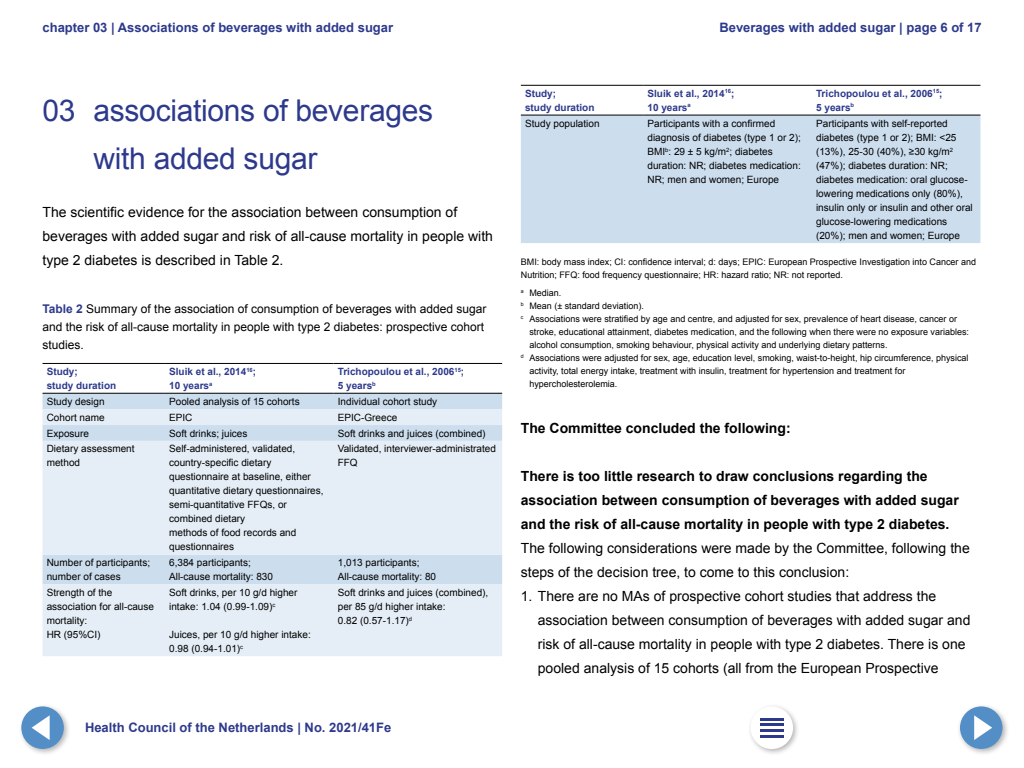
<style>
.page{position:relative;width:1024px;height:768px;background:#fff}
.page>*{position:absolute;margin:0;border:0;box-sizing:border-box;transform-origin:0 0}
.Hoofdstuk_Titel{font:30px/48px "Arial";letter-spacing:-.01em;color:#2d3a8c}
.Plat_z_ruimte{font:14px/24px "Arial";color:#000}
.Kop_z_nr_vet{font:700 14px/24px "Arial";color:#000}
.t1{font:700 13px "Arial";color:#2d3a8c}
.Tabel_Kop{font:12px/18px "Arial";color:#000}
.Tabeltekst{font:10px/14px "Arial";color:#000}
.Tabeltekst_Vet{font:700 10px "Arial";color:#2d3a8c}
.TableFootnote{font:9px/13px "Arial";color:#000}
.Brontekst{font:9px/13px "Arial";color:#000}
.s1{font-weight:700;color:#2d3a8c}
</style>
<div class="page">
<svg style="left:43px;top:392px;width:459px;height:1px"></svg>
<div style="left:43px;top:394px;width:459px;height:15px;background:#cde"></div>
<svg style="left:43px;top:409px;width:459px;height:247px;background:#e0eaf4"></svg>
<hr style="left:43px;top:363px;width:122px;height:1px;background:#000">
<hr style="left:165px;top:363px;width:169px;height:1px;background:#000">
<hr style="left:334px;top:363px;width:168px;height:1px;background:#000">
<hr style="left:43px;top:393px;width:122px;height:1px;background:#000">
<hr style="left:165px;top:393px;width:169px;height:1px;background:#000">
<hr style="left:334px;top:393px;width:168px;height:1px;background:#000">
<svg style="left:521px;top:114px;width:459px;height:1px"></svg>
<div style="left:521px;top:116px;width:459px;height:127px;background:#cde"></div>
<hr style="left:521px;top:85px;width:122px;height:1px;background:#000">
<hr style="left:643px;top:85px;width:169px;height:1px;background:#000">
<hr style="left:812px;top:85px;width:168px;height:1px;background:#000">
<hr style="left:521px;top:115px;width:122px;height:1px;background:#000">
<hr style="left:643px;top:115px;width:169px;height:1px;background:#000">
<hr style="left:812px;top:115px;width:168px;height:1px;background:#000">
<div style="left:18px;top:703px;width:53px;height:53px;background:#000;opacity:.3"></div>
<div style="left:21px;top:706px;width:43px;height:43px;background:#548ec6;border-radius:50%"></div>
<svg style="left:32px;top:715px;width:18px;height:25px"></svg>
<div style="left:747px;top:703px;width:53px;height:53px;background:#000;opacity:.3"></div>
<div style="left:751px;top:707px;width:42px;height:42px;background:#fff;border-radius:50%"></div>
<hr style="left:760px;top:718px;width:24px;height:2px;background:#2d3a8c">
<hr style="left:760px;top:724px;width:24px;height:2px;background:#2d3a8c">
<hr style="left:760px;top:730px;width:24px;height:2px;background:#2d3a8c">
<hr style="left:760px;top:735px;width:24px;height:2px;background:#2d3a8c">
<div style="left:957px;top:703px;width:53px;height:53px;background:#000;opacity:.3"></div>
<div style="left:960px;top:706px;width:43px;height:43px;background:#548ec6;border-radius:50%"></div>
<svg style="left:974px;top:715px;width:18px;height:25px"></svg>
<h3 class="t1" style="left:43px;top:19px;width:352px">chapter 03 | Associations of beverages with added sugar</h3>
<h3 class="t1" style="left:719px;top:19px;width:264px">Beverages with added sugar | page 6 of 17</h3>
<h1 class="Hoofdstuk_Titel" style="left:94px;top:87px;width:341px;text-indent:-51px">03 associations of beverages with added sugar</h1>
<p class="Plat_z_ruimte" style="left:43px;top:200px;width:452px">The scientific evidence for the association between consumption of beverages with added sugar and risk of all-cause mortality in people with type 2 diabetes is described in Table 2.</p>
<h2 class="Tabel_Kop" style="left:43px;top:300px;width:445px"><span class="s1">Table 2</span> Summary of the association of consumption of beverages with added sugar and the risk of all-cause mortality in people with type 2 diabetes: prospective cohort studies.</h2>
<h3 class="Tabeltekst_Vet" style="left:47px;top:365px;width:33px">Study;</h3>
<h3 class="Tabeltekst_Vet" style="left:47px;top:379px;width:71px">study duration</h3>
<h3 class="Tabeltekst_Vet" style="left:169px;top:365px;width:89px">Sluik et al., 2014<sup>16</sup>;</h3>
<h3 class="Tabeltekst_Vet" style="left:169px;top:379px;width:45px">10 years<sup>a</sup></h3>
<h3 class="Tabeltekst_Vet" style="left:338px;top:365px;width:128px">Trichopoulou et al., 2006<sup>15</sup>;</h3>
<h3 class="Tabeltekst_Vet" style="left:338px;top:379px;width:40px">5 years<sup>b</sup></h3>
<p class="Tabeltekst" style="left:47px;top:395px;width:59px">Study design</p>
<p class="Tabeltekst" style="left:169px;top:395px;width:132px">Pooled analysis of 15 cohorts</p>
<p class="Tabeltekst" style="left:338px;top:395px;width:101px">Individual cohort study</p>
<p class="Tabeltekst" style="left:47px;top:410px;width:59px">Cohort name</p>
<p class="Tabeltekst" style="left:169px;top:410px;width:25px">EPIC</p>
<p class="Tabeltekst" style="left:338px;top:410px;width:61px">EPIC-Greece</p>
<p class="Tabeltekst" style="left:47px;top:426px;width:44px">Exposure</p>
<p class="Tabeltekst" style="left:169px;top:426px;width:80px">Soft drinks; juices</p>
<p class="Tabeltekst" style="left:338px;top:426px;width:149px">Soft drinks and juices (combined)</p>
<p class="Tabeltekst" style="left:47px;top:442px;width:89px">Dietary assessment method</p>
<p class="Tabeltekst" style="left:169px;top:442px;width:156px">Self-administered, validated, country-specific dietary questionnaire at baseline, either quantitative dietary questionnaires, semi-quantitative FFQs, or combined dietary</p>
<p class="Tabeltekst" style="left:169px;top:526px;width:129px">methods of food records and questionnaires</p>
<p class="Tabeltekst" style="left:338px;top:442px;width:160px">Validated, interviewer-administrated<br>FFQ</p>
<p class="Tabeltekst" style="left:47px;top:556px;width:105px">Number of participants;</p>
<p class="Tabeltekst" style="left:47px;top:570px;width:75px">number of cases</p>
<p class="Tabeltekst" style="left:47px;top:586px;width:109px">Strength of the association for all-cause mortality:</p>
<p class="Tabeltekst" style="left:47px;top:628px;width:55px">HR (95%CI)</p>
<p class="Tabeltekst" style="left:169px;top:556px;width:83px">6,384 participants;</p>
<p class="Tabeltekst" style="left:169px;top:570px;width:105px">All-cause mortality: 830</p>
<p class="Tabeltekst" style="left:169px;top:586px;width:130px">Soft drinks, per 10 g/d higher intake: 1.04 (0.99-1.09)<sup>c</sup></p>
<p class="Tabeltekst" style="left:169px;top:628px;width:143px">Juices, per 10 g/d higher intake:</p>
<p class="Tabeltekst" style="left:169px;top:642px;width:76px">0.98 (0.94-1.01)<sup>c</sup></p>
<p class="Tabeltekst" style="left:338px;top:556px;width:83px">1,013 participants;</p>
<p class="Tabeltekst" style="left:338px;top:570px;width:100px">All-cause mortality: 80</p>
<p class="Tabeltekst" style="left:338px;top:586px;width:152px">Soft drinks and juices (combined), per 85 g/d higher intake:</p>
<p class="Tabeltekst" style="left:338px;top:614px;width:76px">0.82 (0.57-1.17)<sup>d</sup></p>
<h3 class="t1" style="left:85px;top:719px;width:308px">Health Council of the Netherlands | No. 2021/41Fe</h3>
<h3 class="Tabeltekst_Vet" style="left:525px;top:87px;width:33px">Study;</h3>
<h3 class="Tabeltekst_Vet" style="left:525px;top:101px;width:71px">study duration</h3>
<h3 class="Tabeltekst_Vet" style="left:647px;top:87px;width:89px">Sluik et al., 2014<sup>16</sup>;</h3>
<h3 class="Tabeltekst_Vet" style="left:647px;top:101px;width:45px">10 years<sup>a</sup></h3>
<h3 class="Tabeltekst_Vet" style="left:816px;top:87px;width:128px">Trichopoulou et al., 2006<sup>15</sup>;</h3>
<h3 class="Tabeltekst_Vet" style="left:816px;top:101px;width:40px">5 years<sup>b</sup></h3>
<p class="Tabeltekst" style="left:525px;top:116px;width:76px">Study population</p>
<p class="Tabeltekst" style="left:647px;top:116px;width:155px">Participants with a confirmed diagnosis of diabetes (type 1 or 2);<br>BMI<sup>b</sup>: 29 ± 5 kg/m<sup>2</sup>; diabetes duration: NR; diabetes medication:<br>NR; men and women; Europe</p>
<p class="Tabeltekst" style="left:816px;top:116px;width:158px">Participants with self-reported diabetes (type 1 or 2); BMI: &lt;25 (13%), 25-30 (40%), ≥30 kg/m<sup>2 </sup>(47%); diabetes duration: NR; diabetes medication: oral glucose&shy;lowering medications only (80%), insulin only or insulin and other oral glucose-lowering medications (20%); men and women; Europe</p>
<p class="Brontekst" style="left:521px;top:255px;width:457px">BMI: body mass index; CI: confidence interval; d: days; EPIC: European Prospective Investigation into Cancer and<br>Nutrition; FFQ: food frequency questionnaire; HR: hazard ratio; NR: not reported.</p>
<p class="TableFootnote" style="left:521px;top:287px;width:42px"><sup>a</sup> Median.</p>
<p class="TableFootnote" style="left:521px;top:300px;width:124px"><sup>b</sup> Mean (± standard deviation).</p>
<p class="TableFootnote" style="left:529px;top:313px;width:441px;text-indent:-9px"><sup>c</sup> Associations were stratified by age and centre, and adjusted for sex, prevalence of heart disease, cancer or stroke, educational attainment, diabetes medication, and the following when there were no exposure variables: alcohol consumption, smoking behaviour, physical activity and underlying dietary patterns.</p>
<p class="TableFootnote" style="left:529px;top:352px;width:441px;text-indent:-9px"><sup>d</sup> Associations were adjusted for sex, age, education level, smoking, waist-to-height, hip circumference, physical activity, total energy intake, treatment with insulin, treatment for hypertension and treatment for hypercholesterolemia.</p>
<h2 class="Kop_z_nr_vet" style="left:521px;top:417px;width:271px">The Committee concluded the following:</h2>
<h2 class="Kop_z_nr_vet" style="left:521px;top:465px;width:440px">There is too little research to draw conclusions regarding the association between consumption of beverages with added sugar and the risk of all-cause mortality in people with type 2 diabetes.</h2>
<p class="Plat_z_ruimte" style="left:521px;top:536px;width:450px">The following considerations were made by the Committee, following the steps of the decision tree, to come to this conclusion:</p>
<p class="Plat_z_ruimte" style="left:538px;top:584px;width:434px;text-indent:-17px">1. There are no MAs of prospective cohort studies that address the association between consumption of beverages with added sugar and risk of all-cause mortality in people with type 2 diabetes. There is one pooled analysis of 15 cohorts (all from the European Prospective</p>
</div>
